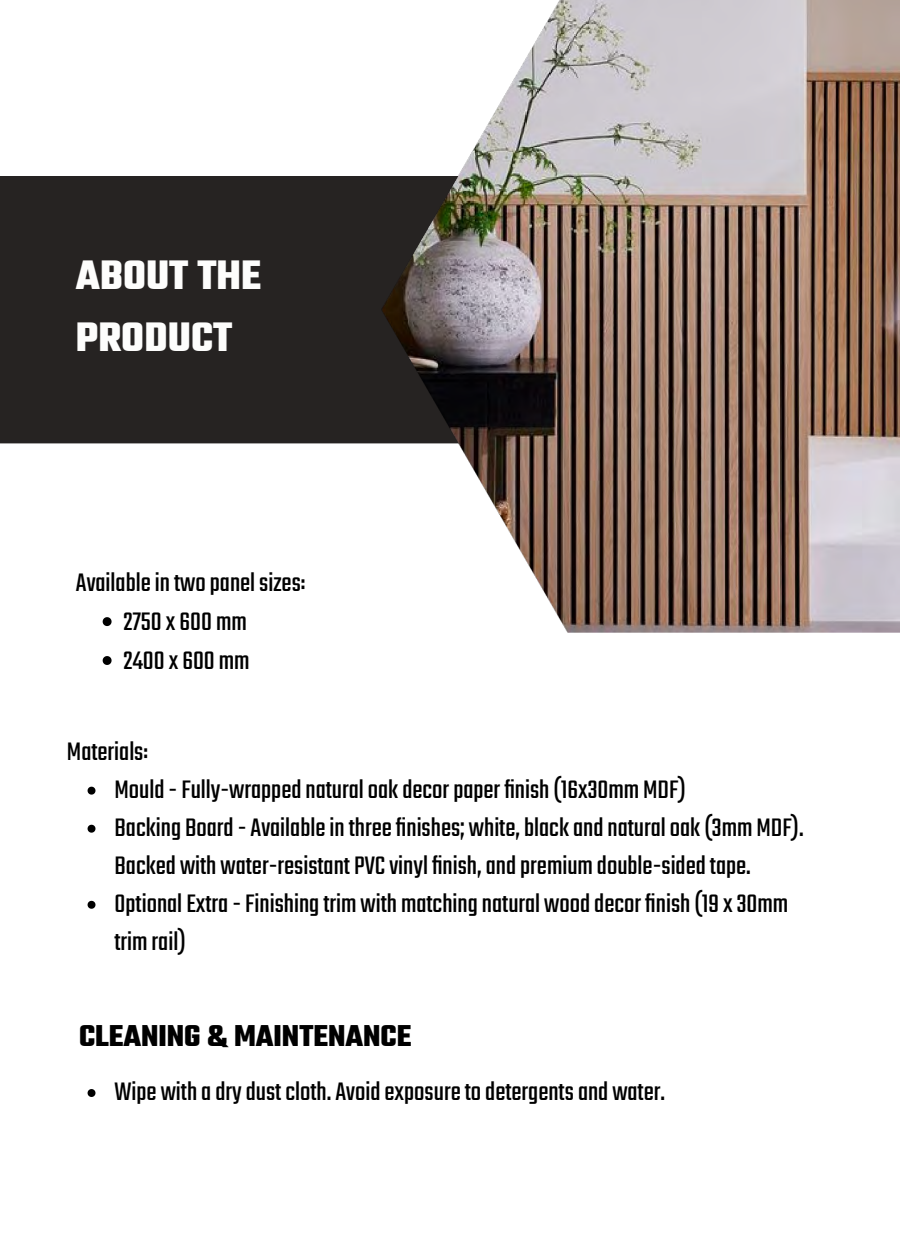
<style>
.page{position:relative;width:900px;height:1260px;background:#fff}
.page>*{position:absolute;margin:0;border:0;box-sizing:border-box;transform-origin:0 0}
.t1{font:700 44.5px/61.8px "Teko";color:#fdfdfc}
.t2{font:700 32.62px "Teko";color:#000}
.t3{font:28px/38.9px "Teko";color:#000;text-align:center}
.t4{font:27.94px/38.1px "Teko";color:#000}
</style>
<div class="page">
<div style="left:0;top:176px;width:382px;height:268px;background:#262322"></div>
<img style="left:382px;top:0;width:518px;height:632px">
<svg style="left:103px;top:617px;width:9px;height:9px"></svg>
<svg style="left:103px;top:656px;width:9px;height:9px"></svg>
<svg style="left:88px;top:787px;width:7px;height:8px"></svg>
<svg style="left:88px;top:825px;width:7px;height:8px"></svg>
<svg style="left:88px;top:901px;width:7px;height:8px"></svg>
<svg style="left:88px;top:1089px;width:7px;height:8px"></svg>
<h1 class="t1" style="left:76px;top:248px;width:187px">ABOUT THE<br>PRODUCT</h1>
<p class="t3" style="left:76px;top:565px;width:231px">Available in two panel sizes:<br>2750 x 600 mm<br>2400 x 600 mm</p>
<p class="t4" style="left:115px;top:734px;width:691px;text-indent:-48px">Materials:<br>Mould - Fully-wrapped natural oak decor paper finish (16x30mm MDF)<br>Backing Board - Available in three finishes; white, black and natural oak (3mm MDF).<br>Backed with water-resistant PVC vinyl finish, and premium double-sided tape.<br>Optional Extra - Finishing trim with matching natural wood decor finish (19 x 30mm trim rail)</p>
<p class="t2" style="left:79px;top:1015px;width:334px">CLEANING &amp; MAINTENANCE</p>
<p class="t4" style="left:115px;top:1075px;width:552px">Wipe with a dry dust cloth. Avoid exposure to detergents and water.</p>
</div>
